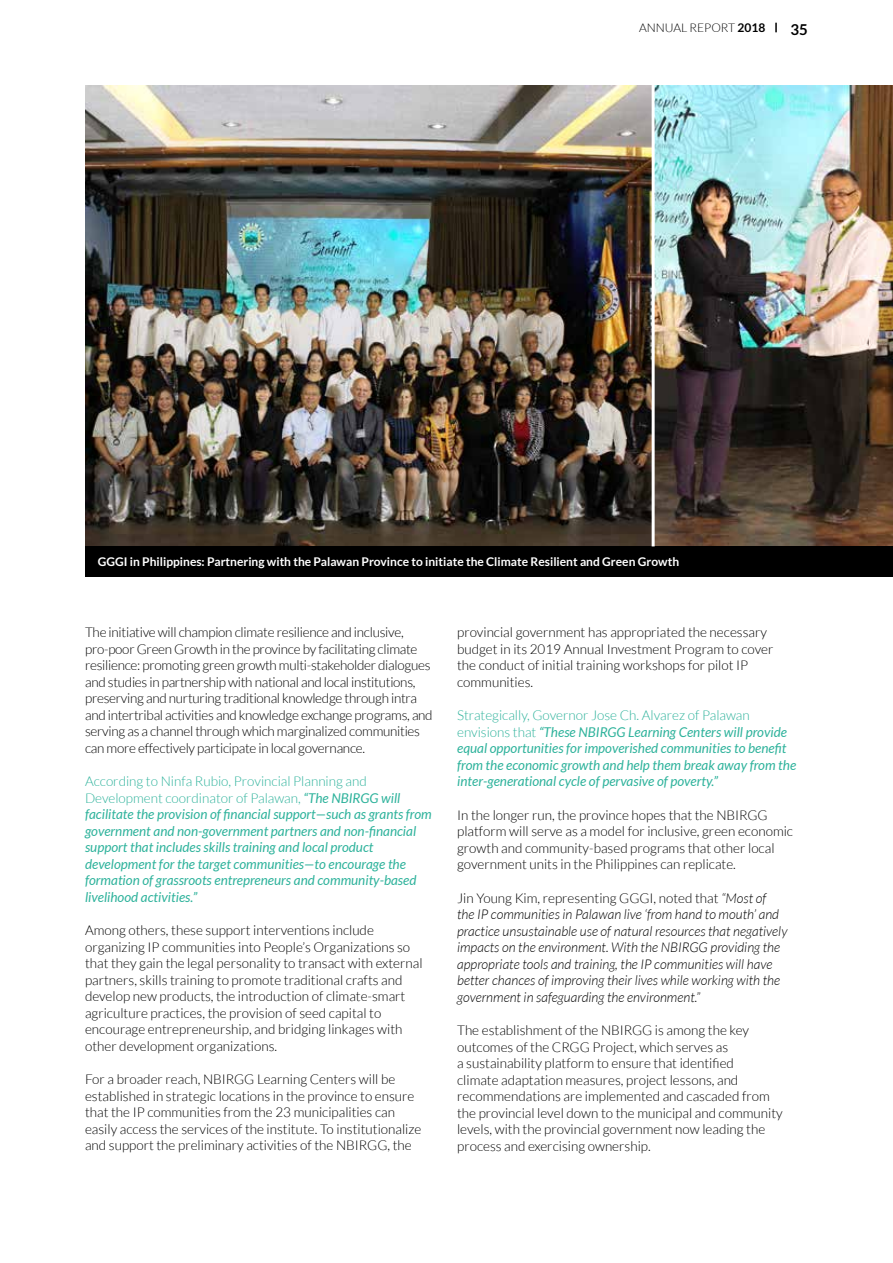
<style>
.page{position:relative;width:893px;height:1263px;background:#fff}
.page>*{position:absolute;margin:0;border:0;box-sizing:border-box;transform-origin:0 0}
.t1{font:700 15px "Lato";color:#000}
.t2{font:300 13.5px/16.5px "Lato";color:#000}
.t3{font:italic 13.5px/16.5px "Lato";color:#2db29b}
.t4{font:300 13.5px/16.5px "Lato";letter-spacing:-.02em;color:#000}
.t5{font:italic 300 13.5px/16.5px "Lato";color:#000}
.t6{font:700 12px "Lato";color:#fff}
.t7{font:300 12px "Lato";color:#000}
.s1{font-weight:700}
.s2{font-weight:300;font-style:normal}
.s3{font-style:normal}
</style>
<div class="page">
<svg style="left:775px;top:23px;width:2px;height:9px"></svg>
<img style="left:85px;top:85px;width:567px;height:461px">
<img style="left:655px;top:85px;width:238px;height:461px">
<div style="left:85px;top:546px;width:808px;height:31px;background:#000"></div>
<p class="t7" style="left:639px;top:22px;width:128px">ANNUAL REPORT <span class="s1">2018</span></p>
<p class="t1" style="left:790px;top:21px;width:19px">35</p>
<p class="t6" style="left:98px;top:554px;width:583px">GGGI in Philippines: Partnering with the Palawan Province to initiate the Climate Resilient and Green Growth</p>
<p class="t4" style="left:85px;top:624px;width:349px">The initiative will champion climate resilience and inclusive, pro-poor Green Growth in the province by facilitating climate resilience: promoting green growth multi-stakeholder dialogues and studies in partnership with national and local institutions, preserving and nurturing traditional knowledge through intra and intertribal activities and knowledge exchange programs, and serving as a channel through which marginalized communities can more effectively participate in local governance.</p>
<p class="t3" style="left:85px;top:773px;width:348px"><span class="s2">According to Ninfa Rubio, Provincial Planning and Development coordinator of Palawan,</span> “The NBIRGG will facilitate the provision of financial support—such as grants from government and non-government partners and non‑financial support that includes skills training and local product development for the target communities—to encourage the formation of grassroots entrepreneurs and community-based livelihood activities.”</p>
<p class="t2" style="left:85px;top:922px;width:339px">Among others, these support interventions include organizing IP communities into People’s Organizations so that they gain the legal personality to transact with external partners, skills training to promote traditional crafts and develop new products, the introduction of climate-smart agriculture practices, the provision of seed capital to encourage entrepreneurship, and bridging linkages with other development organizations.</p>
<p class="t2" style="left:85px;top:1071px;width:338px">For a broader reach, NBIRGG Learning Centers will be established in strategic locations in the province to ensure that the IP communities from the 23 municipalities can easily access the services of the institute. To institutionalize and support the preliminary activities of the NBIRGG, the</p>
<p class="t2" style="left:457px;top:624px;width:318px">provincial government has appropriated the necessary budget in its 2019 Annual Investment Program to cover the conduct of initial training workshops for pilot IP communities.</p>
<p class="t3" style="left:457px;top:707px;width:341px"><span class="s2">Strategically, Governor Jose Ch. Alvarez of Palawan envisions that</span> “These NBIRGG Learning Centers will provide equal opportunities for impoverished communities to benefit from the economic growth and help them break away from the inter‑generational cycle of pervasive of poverty.”</p>
<p class="t2" style="left:457px;top:806px;width:337px">In the longer run, the province hopes that the NBIRGG platform will serve as a model for inclusive, green economic growth and community-based programs that other local government units in the Philippines can replicate.</p>
<p class="t5" style="left:457px;top:890px;width:332px"><span class="s3">Jin Young Kim, representing GGGI, noted that</span> “Most of<br>the IP communities in Palawan live ‘from hand to mouth’ and practice unsustainable use of natural resources that negatively impacts on the environment. With the NBIRGG providing the appropriate tools and training, the IP communities will have better chances of improving their lives while working with the government in safeguarding the environment.”</p>
<p class="t2" style="left:457px;top:1022px;width:327px">The establishment of the NBIRGG is among the key outcomes of the CRGG Project, which serves as<br>a sustainability platform to ensure that identified<br>climate adaptation measures, project lessons, and recommendations are implemented and cascaded from the provincial level down to the municipal and community levels, with the provincial government now leading the process and exercising ownership.</p>
</div>
